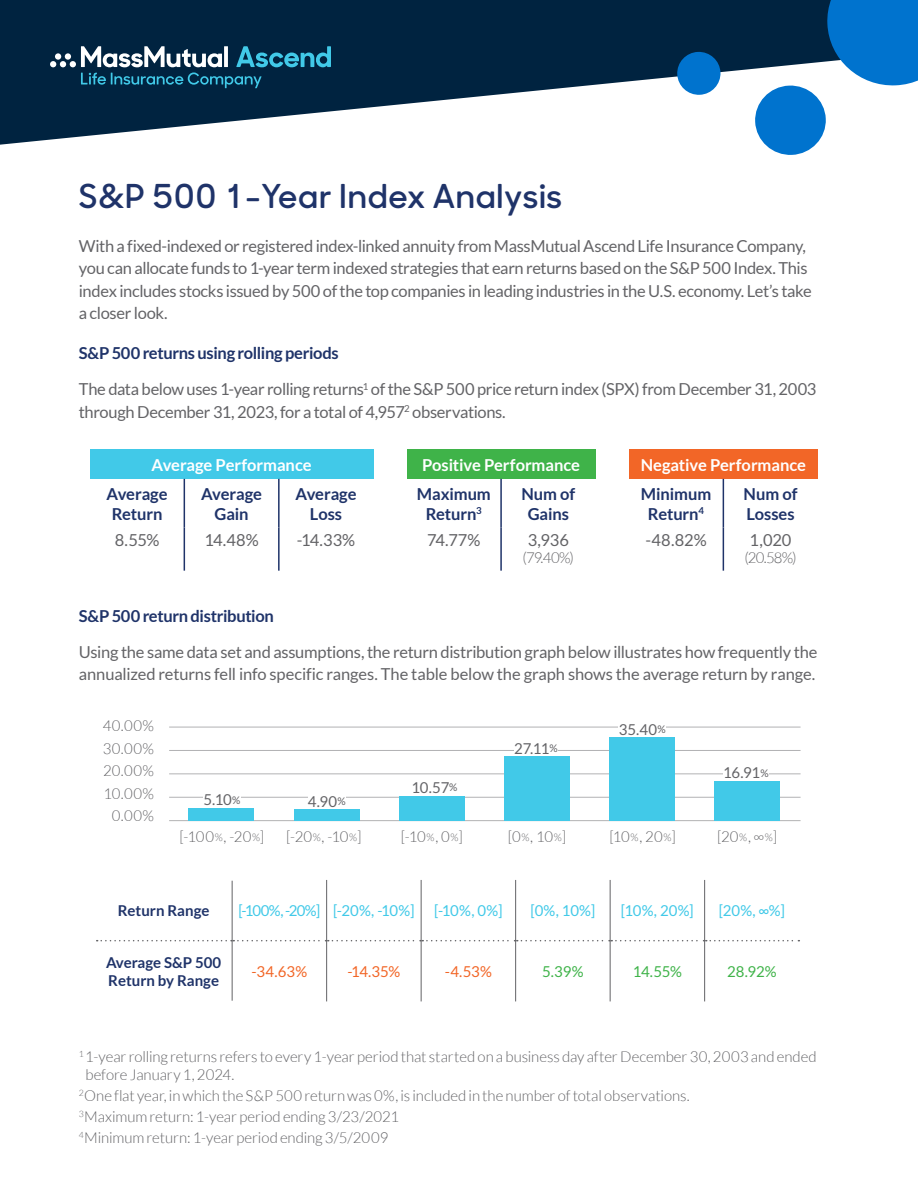
<style>
.page{position:relative;width:918px;height:1188px;background:#fff}
.page>*{position:absolute;margin:0;border:0;box-sizing:border-box;transform-origin:0 0}
.Cov_Headline_294{font:600 33px "MM Sharp Sans";letter-spacing:.02em;color:#1f3369}
.Body{font:16.5px/22.5px "Lato";letter-spacing:-.02em;color:#636366}
.Body-2{font:700 16.5px/19.8px "Lato";letter-spacing:-.01em;color:#1f3369;text-align:center}
.t1{font:700 16.5px "Lato";letter-spacing:-.005em;color:#fff}
.Copyright{font:300 15px/18px "Lato";letter-spacing:-.005em;color:#636366}
.body{font:300 15px "Lato";letter-spacing:.01em;color:#636366}
.body-2{font:15px "Lato";letter-spacing:-.025em;color:#41c9e8}
.t2{font:700 15px/18px "Lato";color:#1f3369}
.body-3{font:15px "Lato";letter-spacing:-.02em;color:#636366}
.body-4{font:15px "Lato";letter-spacing:-.005em;color:#f26627}
.body-5{font:15px "Lato";letter-spacing:-.015em;color:#3fb349}
.s1{font-size:10.5px}
</style>
<div class="page">
<hr style="left:169px;top:797px;width:632px;height:1px;background:#636366">
<hr style="left:169px;top:750px;width:632px;height:1px;background:#636366">
<hr style="left:169px;top:727px;width:632px;height:1px;background:#636366">
<hr style="left:169px;top:820px;width:632px;height:1px;background:#636366">
<hr style="left:169px;top:774px;width:632px;height:1px;background:#636366">
<div style="left:203px;top:793px;width:38px;height:12px;background:#fff"></div>
<div style="left:188px;top:808px;width:65px;height:13px;background:#41c9e8"></div>
<div style="left:308px;top:795px;width:38px;height:12px;background:#fff"></div>
<div style="left:294px;top:810px;width:65px;height:11px;background:#41c9e8"></div>
<div style="left:399px;top:796px;width:65px;height:25px;background:#41c9e8"></div>
<div style="left:504px;top:757px;width:65px;height:64px;background:#41c9e8"></div>
<div style="left:514px;top:742px;width:44px;height:12px;background:#fff"></div>
<div style="left:610px;top:738px;width:65px;height:83px;background:#41c9e8"></div>
<div style="left:619px;top:722px;width:47px;height:13px;background:#fff"></div>
<div style="left:715px;top:781px;width:65px;height:40px;background:#41c9e8"></div>
<div style="left:723px;top:766px;width:46px;height:12px;background:#fff"></div>
<svg style="left:97px;top:940px;width:702px;height:1px"></svg>
<hr style="left:232px;top:881px;width:1px;height:60px;background:#636366">
<hr style="left:326px;top:880px;width:1px;height:61px;background:#636366">
<hr style="left:421px;top:880px;width:1px;height:61px;background:#636366">
<hr style="left:515px;top:880px;width:1px;height:61px;background:#636366">
<hr style="left:610px;top:880px;width:1px;height:61px;background:#636366">
<hr style="left:704px;top:880px;width:1px;height:61px;background:#636366">
<hr style="left:232px;top:941px;width:1px;height:60px;background:#636366">
<hr style="left:326px;top:941px;width:1px;height:60px;background:#636366">
<hr style="left:421px;top:941px;width:1px;height:60px;background:#636366">
<hr style="left:515px;top:941px;width:1px;height:60px;background:#636366">
<hr style="left:610px;top:941px;width:1px;height:60px;background:#636366">
<hr style="left:704px;top:941px;width:1px;height:60px;background:#636366">
<div style="left:90px;top:450px;width:283px;height:29px;background:#41c9e8"></div>
<hr style="left:184px;top:479px;width:1px;height:48px;background:#1f3369">
<hr style="left:278px;top:479px;width:2px;height:48px;background:#1f3369">
<hr style="left:184px;top:527px;width:1px;height:44px;background:#1f3369">
<hr style="left:278px;top:527px;width:2px;height:44px;background:#1f3369">
<div style="left:407px;top:450px;width:189px;height:29px;background:#3fb349"></div>
<hr style="left:500px;top:479px;width:2px;height:48px;background:#1f3369">
<hr style="left:500px;top:527px;width:2px;height:44px;background:#1f3369">
<div style="left:629px;top:450px;width:189px;height:29px;background:#f26627"></div>
<hr style="left:723px;top:479px;width:1px;height:48px;background:#1f3369">
<hr style="left:723px;top:527px;width:1px;height:44px;background:#1f3369">
<svg style="left:0;top:0;width:677px;height:145px;fill:#002340"></svg>
<svg style="left:677px;top:0;width:241px;height:155px"></svg>
<svg style="left:50px;top:46px;width:281px;height:42px;background:#28546e"></svg>
<div style="left:65px;top:53px;width:6px;height:7px;background:#fff;border-radius:50%"></div>
<div style="left:55px;top:53px;width:6px;height:7px;background:#fff;border-radius:50%"></div>
<p class="Cov_Headline_294" style="left:79px;top:171px;width:485px">S&amp;P 500 1-Year Index Analysis</p>
<p class="Body" style="left:79px;top:234px;width:735px">With a fixed-indexed or registered index-linked annuity from MassMutual Ascend Life Insurance Company, you can allocate funds to 1-year term indexed strategies that earn returns based on the S&amp;P 500 Index. This index includes stocks issued by 500 of the top companies in leading industries in the U.S. economy. Let’s take a closer look.</p>
<p class="Body-2" style="left:79px;top:343px;width:261px">S&amp;P 500 returns using rolling periods</p>
<p class="Body" style="left:79px;top:378px;width:739px">The data below uses 1-year rolling returns<sup>1</sup> of the S&amp;P 500 price return index (SPX) from December 31, 2003 through December 31, 2023, for a total of 4,957<sup>2</sup> observations.</p>
<p class="t1" style="left:152px;top:455px;width:161px">Average Performance</p>
<p class="Body-2" style="left:107px;top:484px;width:62px">Average<br>Return</p>
<p class="Body-2" style="left:201px;top:484px;width:62px">Average<br>Gain</p>
<p class="Body-2" style="left:296px;top:484px;width:62px">Average<br>Loss</p>
<p class="Body" style="left:115px;top:529px;width:46px">8.55%</p>
<p class="Body" style="left:205px;top:529px;width:56px">14.48%</p>
<p class="Body" style="left:297px;top:529px;width:60px">-14.33%</p>
<p class="t1" style="left:422px;top:455px;width:159px">Positive Performance</p>
<p class="Body-2" style="left:417px;top:484px;width:76px">Maximum<br>Return<sup>3</sup></p>
<p class="Body-2" style="left:521px;top:484px;width:55px">Num of<br>Gains</p>
<p class="Body" style="left:427px;top:529px;width:55px">74.77%</p>
<p class="Body" style="left:528px;top:529px;width:43px">3,936</p>
<p class="Copyright" style="left:523px;top:548px;width:53px">(79.40%)</p>
<p class="t1" style="left:641px;top:455px;width:167px">Negative Performance</p>
<p class="Body-2" style="left:641px;top:484px;width:72px">Minimum<br>Return<sup>4</sup></p>
<p class="Body-2" style="left:744px;top:484px;width:55px;text-align:left">Num of<br>Losses</p>
<p class="Body" style="left:646px;top:529px;width:63px">-48.82%</p>
<p class="Body" style="left:750px;top:529px;width:43px">1,020</p>
<p class="Copyright" style="left:744px;top:548px;width:54px">(20.58%)</p>
<p class="Body-2" style="left:79px;top:605px;width:197px">S&amp;P 500 return distribution</p>
<p class="Body" style="left:79px;top:640px;width:740px">Using the same data set and assumptions, the return distribution graph below illustrates how frequently the annualized returns fell info specific ranges. The table below the graph shows the average return by range.</p>
<p class="body" style="left:103px;top:718px;width:53px">40.00%</p>
<p class="body" style="left:103px;top:740px;width:53px">30.00%</p>
<p class="body" style="left:103px;top:763px;width:53px">20.00%</p>
<p class="body" style="left:104px;top:785px;width:52px">10.00%</p>
<p class="body" style="left:112px;top:808px;width:44px">0.00%</p>
<p class="body-3" style="left:203px;top:791px;width:39px">5.10<span class="s1">%</span></p>
<p class="body" style="left:179px;top:829px;width:86px">[-100<span class="s1">%</span>, -20<span class="s1">%</span>]</p>
<p class="body-3" style="left:308px;top:793px;width:39px">4.90<span class="s1">%</span></p>
<p class="body" style="left:286px;top:829px;width:77px">[-20<span class="s1">%</span>, -10<span class="s1">%</span>]</p>
<p class="body-3" style="left:514px;top:740px;width:45px">27.11<span class="s1">%</span></p>
<p class="body-3" style="left:412px;top:779px;width:47px">10.57<span class="s1">%</span></p>
<p class="body" style="left:401px;top:829px;width:64px">[-10<span class="s1">%</span>, 0<span class="s1">%</span>]</p>
<p class="body" style="left:508px;top:829px;width:60px">[0<span class="s1">%</span>, 10<span class="s1">%</span>]</p>
<p class="body-3" style="left:619px;top:721px;width:49px">35.40<span class="s1">%</span></p>
<p class="body" style="left:610px;top:829px;width:68px">[10<span class="s1">%</span>, 20<span class="s1">%</span>]</p>
<p class="body-3" style="left:723px;top:765px;width:47px">16.91<span class="s1">%</span></p>
<p class="body" style="left:717px;top:829px;width:61px">[20<span class="s1">%</span>, ∞<span class="s1">%</span>]</p>
<p class="t2" style="left:118px;top:902px;width:93px">Return Range</p>
<p class="body-2" style="left:239px;top:903px;width:83px">[-100%, -20%]</p>
<p class="body-2" style="left:333px;top:903px;width:83px">[-20%, -10%]</p>
<p class="body-2" style="left:434px;top:903px;width:70px">[-10%, 0%]</p>
<p class="body-2" style="left:530px;top:903px;width:66px">[0%, 10%]</p>
<p class="body-2" style="left:621px;top:903px;width:74px">[10%, 20%]</p>
<p class="body-2" style="left:719px;top:903px;width:68px">[20%, ∞%]</p>
<p class="t2" style="left:106px;top:953px;width:117px">Average S&amp;P 500<br>Return by Range</p>
<p class="body-4" style="left:252px;top:963px;width:57px">-34.63%</p>
<p class="body-4" style="left:347px;top:963px;width:55px">-14.35%</p>
<p class="body-4" style="left:445px;top:963px;width:49px">-4.53%</p>
<p class="body-5" style="left:542px;top:963px;width:43px">5.39%</p>
<p class="body-5" style="left:633px;top:963px;width:50px">14.55%</p>
<p class="body-5" style="left:727px;top:963px;width:51px">28.92%</p>
<p class="Copyright" style="left:85px;top:1047px;width:733px;text-indent:-7px"><sup>1</sup> 1-year rolling returns refers to every 1-year period that started on a business day after December 30, 2003 and ended before January 1, 2024.</p>
<p class="Copyright" style="left:79px;top:1087px;width:612px"><sup>2</sup>One flat year, in which the S&amp;P 500 return was 0%, is included in the number of total observations.</p>
<p class="Copyright" style="left:79px;top:1108px;width:322px"><sup>3</sup>Maximum return: 1-year period ending 3/23/2021</p>
<p class="Copyright" style="left:79px;top:1129px;width:311px"><sup>4</sup>Minimum return: 1-year period ending 3/5/2009</p>
</div>
